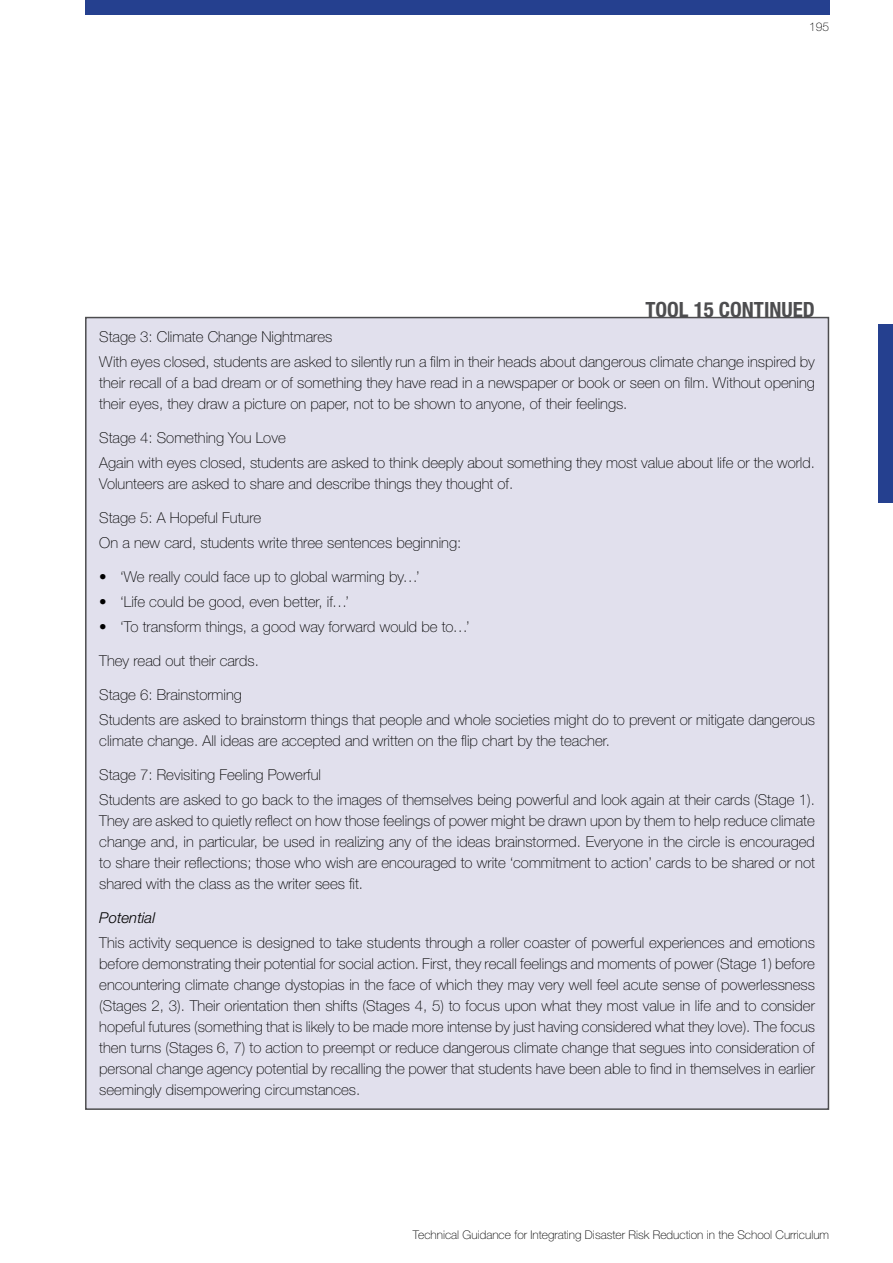
<style>
.page{position:relative;width:893px;height:1263px;background:#fff}
.page>*{position:absolute;margin:0;border:0;box-sizing:border-box;transform-origin:0 0}
.t1{font:700 condensed 21px "Helvetica Neue LT Pro";color:#4d4d4f}
.t2{font:100 15px/21px "Helvetica Neue LT Pro";color:#000}
.t3{font:italic 300 15px "Helvetica Neue LT Pro";color:#000}
.t4{font:100 12px "Helvetica Neue LT Pro";color:#000}
</style>
<div class="page">
<div style="left:85px;top:0;width:744px;height:15px;background:#25408f"></div>
<div style="left:878px;top:324px;width:15px;height:179px;background:#25408f"></div>
<div style="left:86px;top:318px;width:742px;height:791px;background:#e1e0ed"></div>
<p class="t4" style="left:809px;top:20px;width:22px">195</p>
<h1 class="t1" style="left:645px;top:297px;width:171px">TOOL 15 CONTINUED</h1>
<p class="t2" style="left:99px;top:324px;width:717px;line-height:25.2px">Stage 3: Climate Change Nightmares<br>With eyes closed, students are asked to silently run a film in their heads about dangerous climate change inspired by</p>
<p class="t2" style="left:99px;top:372px;width:717px">their recall of a bad dream or of something they have read in a newspaper or book or seen on film. Without opening their eyes, they draw a picture on paper, not to be shown to anyone, of their feelings.</p>
<p class="t2" style="left:99px;top:425px;width:717px;line-height:25.2px">Stage 4: Something You Love<br>Again with eyes closed, students are asked to think deeply about something they most value about life or the world.</p>
<p class="t2" style="left:99px;top:473px;width:416px">Volunteers are asked to share and describe things they thought of.</p>
<p class="t2" style="left:99px;top:505px;width:363px;line-height:25.2px">Stage 5: A Hopeful Future<br>On a new card, students write three sentences beginning:</p>
<p class="t2" style="left:99px;top:566px;width:322px">• ‘We really could face up to global warming by…’</p>
<p class="t2" style="left:99px;top:591px;width:251px">• ‘Life could be good, even better, if…’</p>
<p class="t2" style="left:99px;top:616px;width:372px">• ‘To transform things, a good way forward would be to…’</p>
<p class="t2" style="left:99px;top:650px;width:161px">They read out their cards.</p>
<p class="t2" style="left:99px;top:682px;width:717px;line-height:25.2px">Stage 6: Brainstorming<br>Students are asked to brainstorm things that people and whole societies might do to prevent or mitigate dangerous</p>
<p class="t2" style="left:99px;top:730px;width:512px">climate change. All ideas are accepted and written on the flip chart by the teacher.</p>
<p class="t2" style="left:99px;top:762px;width:717px;line-height:25.2px">Stage 7: Revisiting Feeling Powerful<br>Students are asked to go back to the images of themselves being powerful and look again at their cards (Stage 1).</p>
<p class="t2" style="left:99px;top:810px;width:717px;text-align:justify">They are asked to quietly reflect on how those feelings of power might be drawn upon by them to help reduce climate change and, in particular, be used in realizing any of the ideas brainstormed. Everyone in the circle is encouraged to share their reflections; those who wish are encouraged to write ‘commitment to action’ cards to be shared or not shared with the class as the writer sees fit.</p>
<p class="t3" style="left:99px;top:908px;width:57px">Potential</p>
<p class="t2" style="left:99px;top:932px;width:717px;text-align:justify">This activity sequence is designed to take students through a roller coaster of powerful experiences and emotions before demonstrating their potential for social action. First, they recall feelings and moments of power (Stage 1) before encountering climate change dystopias in the face of which they may very well feel acute sense of powerlessness (Stages 2, 3). Their orientation then shifts (Stages 4, 5) to focus upon what they most value in life and to consider hopeful futures (something that is likely to be made more intense by just having considered what they love). The focus then turns (Stages 6, 7) to action to preempt or reduce dangerous climate change that segues into consideration of personal change agency potential by recalling the power that students have been able to find in themselves in earlier seemingly disempowering circumstances.</p>
<p class="t4" style="left:413px;top:1227px;width:418px">Technical Guidance for Integrating Disaster Risk Reduction in the School Curriculum</p>
</div>
